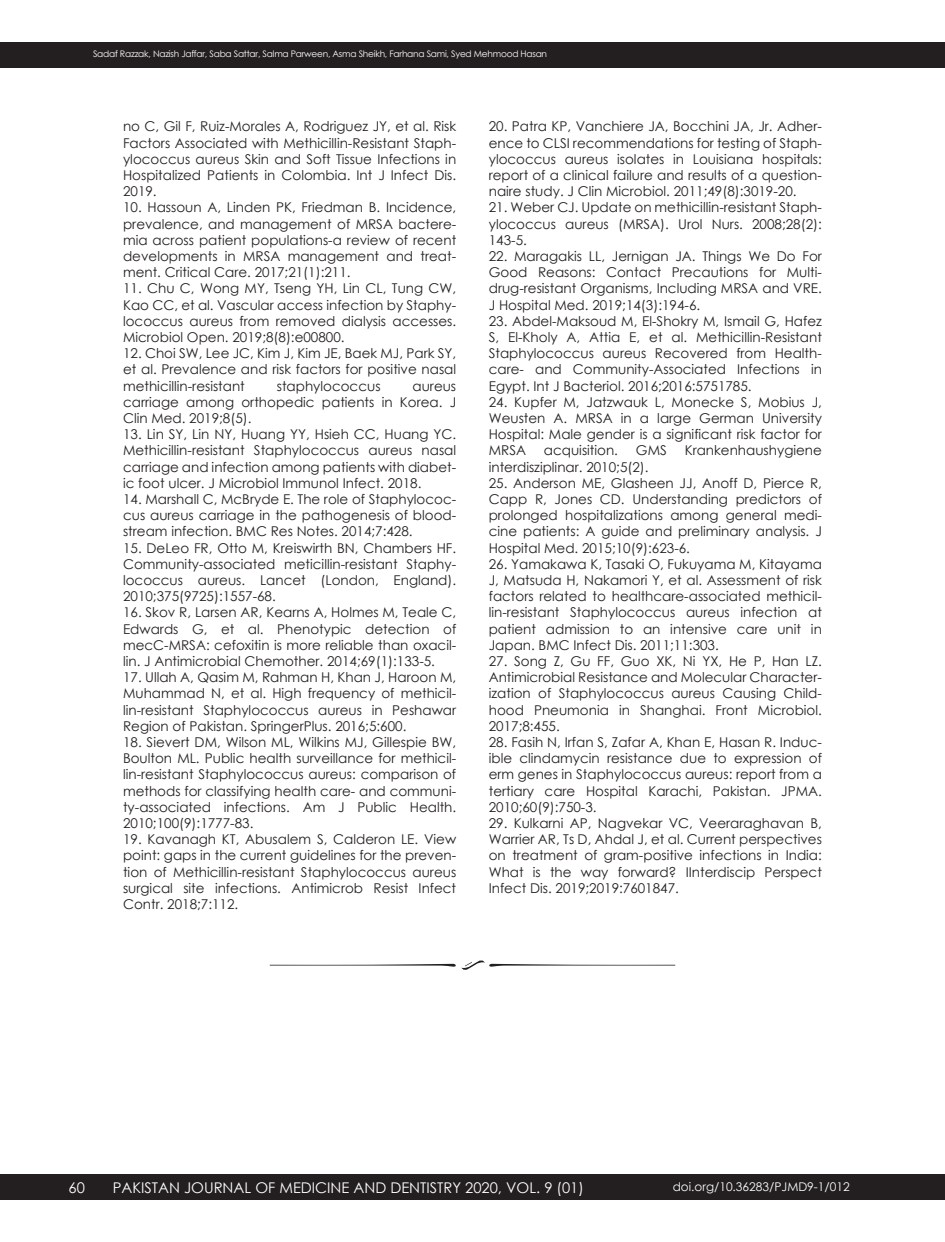
<style>
.page{position:relative;width:945px;height:1242px;background:#fff}
.page>*{position:absolute;margin:0;border:0;box-sizing:border-box;transform-origin:0 0}
.t1{font:14.7px "Century Gothic";color:#fff}
.t2{font:13.5px/16.2px "Century Gothic";color:#231f20;text-align:justify}
.t3{font:12px "Century Gothic";color:#fff}
.t4{font:9px "Century Gothic";letter-spacing:-.025em;color:#fff}
</style>
<div class="page">
<div style="left:0;top:1174px;width:945px;height:26px;background:#231f20"></div>
<svg style="left:270px;top:961px;width:405px;height:9px"></svg>
<div style="left:0;top:42px;width:945px;height:26px;background:#231f20"></div>
<p class="t4" style="left:93px;top:48px;width:456px">Sadaf Razzak, Nazish Jaffar, Saba Sattar, Salma Parween, Asma Sheikh, Farhana Sami, Syed Mehmood Hasan</p>
<p class="t2" style="left:123px;top:118px;width:335px">no C, Gil F, Ruiz-Morales A, Rodriguez JY, et al. Risk Factors Associated with Methicillin-Resistant Staph&shy;ylococcus aureus Skin and Soft Tissue Infections in Hospitalized Patients in Colombia. Int J Infect Dis.<br>2019.</p>
<p class="t2" style="left:123px;top:199px;width:335px">10. Hassoun A, Linden PK, Friedman B. Incidence, prevalence, and management of MRSA bactere&shy;mia across patient populations-a review of recent developments in MRSA management and treat&shy;ment. Critical Care. 2017;21(1):211.</p>
<p class="t2" style="left:123px;top:280px;width:335px">11. Chu C, Wong MY, Tseng YH, Lin CL, Tung CW, Kao CC, et al. Vascular access infection by Staphy&shy;lococcus aureus from removed dialysis accesses.<br>Microbiol Open. 2019;8(8):e00800.</p>
<p class="t2" style="left:123px;top:345px;width:335px">12. Choi SW, Lee JC, Kim J, Kim JE, Baek MJ, Park SY, et al. Prevalence and risk factors for positive nasal methicillin-resistant</p>
<p class="t2" style="left:277px;top:377px;width:105px">staphylococcus</p>
<p class="t2" style="left:123px;top:377px;width:335px;text-indent:289px">aureus carriage among orthopedic patients in Korea. J Clin Med. 2019;8(5).</p>
<p class="t2" style="left:123px;top:426px;width:335px">13. Lin SY, Lin NY, Huang YY, Hsieh CC, Huang YC.<br>Methicillin-resistant Staphylococcus aureus nasal carriage and infection among patients with diabet&shy;ic foot ulcer. J Microbiol Immunol Infect. 2018.</p>
<p class="t2" style="left:123px;top:491px;width:335px">14. Marshall C, McBryde E. The role of Staphylococ&shy;cus aureus carriage in the pathogenesis of blood&shy;stream infection. BMC Res Notes. 2014;7:428.</p>
<p class="t2" style="left:123px;top:539px;width:335px">15. DeLeo FR, Otto M, Kreiswirth BN, Chambers HF.<br>Community-associated meticillin-resistant Staphy&shy;lococcus aureus. Lancet (London, England).<br>2010;375(9725):1557-68.</p>
<p class="t2" style="left:123px;top:604px;width:335px">16. Skov R, Larsen AR, Kearns A, Holmes M, Teale C, Edwards G, et al. Phenotypic detection of mecC-MRSA: cefoxitin is more reliable than oxacil&shy;lin. J Antimicrobial Chemother. 2014;69(1):133-5.</p>
<p class="t2" style="left:123px;top:669px;width:335px">17. Ullah A, Qasim M, Rahman H, Khan J, Haroon M, Muhammad N, et al. High frequency of methicil&shy;lin-resistant Staphylococcus aureus in Peshawar Region of Pakistan. SpringerPlus. 2016;5:600.</p>
<p class="t2" style="left:123px;top:734px;width:335px">18. Sievert DM, Wilson ML, Wilkins MJ, Gillespie BW, Boulton ML. Public health surveillance for methicil&shy;lin-resistant Staphylococcus aureus: comparison of methods for classifying health care- and communi&shy;ty-associated infections. Am J Public Health.<br>2010;100(9):1777-83.</p>
<p class="t2" style="left:123px;top:831px;width:335px">19. Kavanagh KT, Abusalem S, Calderon LE. View point: gaps in the current guidelines for the preven&shy;tion of Methicillin-resistant Staphylococcus aureus surgical site infections. Antimicrob Resist Infect Contr. 2018;7:112.</p>
<p class="t2" style="left:489px;top:118px;width:335px">20. Patra KP, Vanchiere JA, Bocchini JA, Jr. Adher&shy;ence to CLSI recommendations for testing of Staph&shy;ylococcus aureus isolates in Louisiana hospitals: report of a clinical failure and results of a question&shy;naire study. J Clin Microbiol. 2011;49(8):3019-20.</p>
<p class="t2" style="left:489px;top:199px;width:335px">21. Weber CJ. Update on methicillin-resistant Staph&shy;ylococcus aureus (MRSA). Urol Nurs. 2008;28(2):<br>143-5.</p>
<p class="t2" style="left:489px;top:248px;width:335px">22. Maragakis LL, Jernigan JA. Things We Do For Good Reasons: Contact Precautions for Multi&shy;drug-resistant Organisms, Including MRSA and VRE.<br>J Hospital Med. 2019;14(3):194-6.</p>
<p class="t2" style="left:489px;top:312px;width:335px">23. Abdel-Maksoud M, El-Shokry M, Ismail G, Hafez S, El-Kholy A, Attia E, et al. Methicillin-Resistant Staphylococcus aureus Recovered from Health&shy;care- and Community-Associated Infections in Egypt. Int J Bacteriol. 2016;2016:5751785.</p>
<p class="t2" style="left:489px;top:393px;width:335px">24. Kupfer M, Jatzwauk L, Monecke S, Mobius J, Weusten A. MRSA in a large German University Hospital: Male gender is a significant risk factor for MRSA</p>
<p class="t2" style="left:544px;top:442px;width:76px">acquisition.</p>
<p class="t2" style="left:636px;top:442px;width:32px">GMS</p>
<p class="t2" style="left:685px;top:442px;width:139px">Krankenhaushygiene</p>
<p class="t2" style="left:489px;top:458px;width:161px">interdisziplinar. 2010;5(2).</p>
<p class="t2" style="left:489px;top:474px;width:335px">25. Anderson ME, Glasheen JJ, Anoff D, Pierce R, Capp R, Jones CD. Understanding predictors of prolonged hospitalizations among general medi&shy;cine patients: A guide and preliminary analysis. J Hospital Med. 2015;10(9):623-6.</p>
<p class="t2" style="left:489px;top:555px;width:335px">26. Yamakawa K, Tasaki O, Fukuyama M, Kitayama J, Matsuda H, Nakamori Y, et al. Assessment of risk factors related to healthcare-associated methicil&shy;lin-resistant Staphylococcus aureus infection at patient admission to an intensive care unit in Japan. BMC Infect Dis. 2011;11:303.</p>
<p class="t2" style="left:489px;top:653px;width:335px">27. Song Z, Gu FF, Guo XK, Ni YX, He P, Han LZ.<br>Antimicrobial Resistance and Molecular Character&shy;ization of Staphylococcus aureus Causing Child&shy;hood Pneumonia in Shanghai. Front Microbiol.<br>2017;8:455.</p>
<p class="t2" style="left:489px;top:734px;width:335px">28. Fasih N, Irfan S, Zafar A, Khan E, Hasan R. Induc&shy;ible clindamycin resistance due to expression of erm genes in Staphylococcus aureus: report from a tertiary care Hospital Karachi, Pakistan. JPMA.<br>2010;60(9):750-3.</p>
<p class="t2" style="left:489px;top:815px;width:335px">29. Kulkarni AP, Nagvekar VC, Veeraraghavan B, Warrier AR, Ts D, Ahdal J, et al. Current perspectives on treatment of gram-positive infections in India:<br>What is the way forward? IInterdiscip Perspect Infect Dis. 2019;2019:7601847.</p>
<p class="t1" style="left:69px;top:1178px;width:18px">60</p>
<p class="t1" style="left:113px;top:1178px;width:473px">PAKISTAN JOURNAL OF MEDICINE AND DENTISTRY 2020, VOL. 9 (01)</p>
<p class="t3" style="left:673px;top:1178px;width:179px">doi.org/10.36283/PJMD9-1/012</p>
</div>
